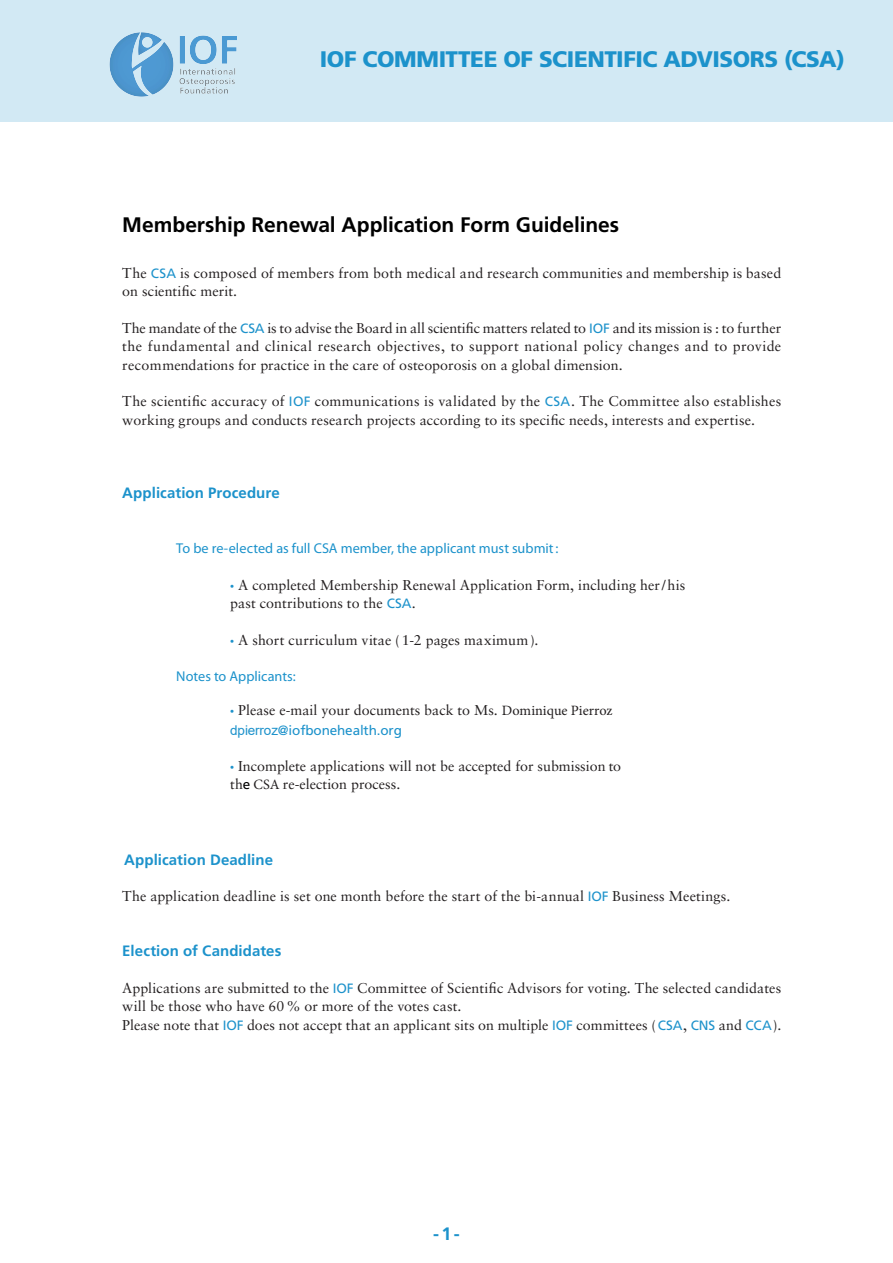
<style>
.page{position:relative;width:893px;height:1263px;background:#fff}
.page>*{position:absolute;margin:0;border:0;box-sizing:border-box;transform-origin:0 0}
.s_title{font:900 22.5px "Frutiger";letter-spacing:-.02em;color:#1c92cb}
.s_title-2{font:700 21px "Frutiger";letter-spacing:-.005em;color:#000}
.s_title-3{font:700 18px "Frutiger";color:#1c92cb}
.s_title-4{font:700 15px "Frutiger";letter-spacing:.005em;color:#1c92cb}
.txt{font:14.25px/18.3px "Sabon";letter-spacing:.005em;color:#231f20}
.txt-2{font:14.25px "Myriad Pro";color:#1c92cb}
.txt-3{font:13.5px "Frutiger";letter-spacing:-.01em;color:#1d92cb}
.s1{font-family:"Frutiger";font-size:13.5px;color:#1d92cb}
.s2{font-family:"Myriad Pro";color:#1c92cb}
.s3{font-family:"Minion Pro"}
.s4{font-family:"Arial"}
.s5{font-family:"Frutiger";font-size:13.5px;color:#000}
</style>
<div class="page">
<div style="left:0;top:0;width:893px;height:122px;background:#d2e9f4"></div>
<img style="left:110px;top:33px;width:127px;height:64px">
<p class="s_title" style="left:320px;top:46px;width:526px">IOF COMMITTEE OF SCIENTIFIC ADVISORS (CSA)</p>
<p class="s_title-2" style="left:122px;top:213px;width:498px">Membership Renewal Application Form Guidelines</p>
<p class="txt" style="left:122px;top:264px;width:660px">The <span class="s1">CSA</span> is composed of members from both medical and research communities and membership is based on scientific merit.</p>
<p class="txt" style="left:122px;top:319px;width:661px;text-align:justify">The mandate of the <span class="s1">CSA</span> is to advise the Board in all scientific matters related to <span class="s1">IOF</span> and its mission is : to further the fundamental and clinical research objectives, to support national policy changes and to provide recommendations for practice in the care of osteoporosis on a global dimension.</p>
<p class="txt" style="left:122px;top:392px;width:660px">The scientific accuracy of <span class="s1">IOF</span> communications is validated by the <span class="s1">CSA</span>. The Committee also establishes working groups and conducts research projects according to its specific needs, interests and expertise.</p>
<p class="s_title-4" style="left:122px;top:484px;width:159px">Application Procedure</p>
<p class="txt-2" style="left:176px;top:539px;width:384px">To be re-elected as full CSA member, the applicant must submit:</p>
<p class="txt" style="left:230px;top:575px;width:457px"><span class="s2">•</span> A completed Membership Renewal Application Form, including her/his</p>
<p class="txt" style="left:230px;top:594px;width:187px">past contributions to the <span class="s1">CSA</span>.</p>
<p class="txt" style="left:230px;top:630px;width:310px"><span class="s2">•</span> A short curriculum vitae (1-2 pages maximum).</p>
<p class="txt-2" style="left:176px;top:668px;width:121px">Notes to Applicants:</p>
<p class="txt" style="left:230px;top:701px;width:384px"><span class="s2">•</span> Please e-mail your documents back to Ms. <span class="s3">Dominique Pierroz</span></p>
<p class="txt-3" style="left:230px;top:722px;width:173px"><span class="s4">dpierroz</span>@iofbonehealth.org</p>
<p class="txt" style="left:230px;top:757px;width:392px"><span class="s2">•</span> Incomplete applications will not be accepted for submission to th<span class="s5">e</span> <span class="s3">CSA</span> re-election process.</p>
<p class="s_title-4" style="left:124px;top:851px;width:150px">Application Deadline</p>
<p class="txt" style="left:122px;top:887px;width:610px">The application deadline is set one month before the start of the bi-annual <span class="s1">IOF</span> Business Meetings.</p>
<p class="s_title-4" style="left:122px;top:942px;width:161px">Election of Candidates</p>
<p class="txt" style="left:122px;top:979px;width:660px">Applications are submitted to the <span class="s1">IOF</span> Committee of Scientific Advisors for voting. The selected candidates will be those who have 60% or more of the votes cast.</p>
<p class="txt" style="left:122px;top:1015px;width:661px">Please note that <span class="s1">IOF</span> does not accept that an applicant sits on multiple <span class="s1">IOF</span> committees (<span class="s1">CSA</span>, <span class="s1">CNS</span> and <span class="s1">CCA</span>).</p>
<p class="s_title-3" style="left:433px;top:1223px;width:28px">-1-</p>
</div>
